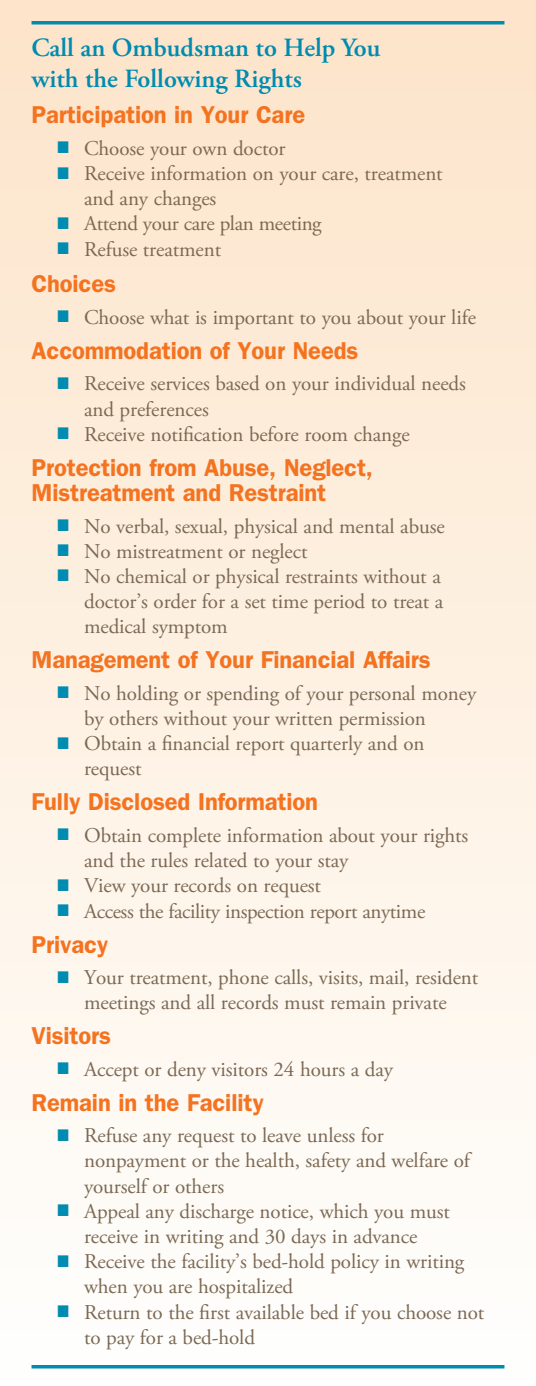
<style>
.page{position:relative;width:536px;height:1386px;background:#fff}
.page>*{position:absolute;margin:0;border:0;box-sizing:border-box;transform-origin:0 0}
.t1{font:600 26.25px "Adobe Garamond Pro";color:#008bb0}
.t2{font:600 24.5px/25.2px "Franklin Gothic";letter-spacing:-.005em;color:#f47321}
.t3{font:21px/25.2px "Adobe Garamond Pro";letter-spacing:-.005em;color:#7c6954}
</style>
<div class="page">
<div style="left:0;top:0;width:536px;height:1386px;background:linear-gradient(to bottom,#fde4ca,#fefefd)"></div>
<svg style="left:32px;top:21px;width:472px;height:4px;background:#1f96b3"></svg>
<hr style="left:32px;top:1365px;width:472px;height:3px;background:#008bb0">
<p class="t1" style="left:32px;top:32px;width:350px">Call an Ombudsman to Help You</p>
<p class="t1" style="left:32px;top:64px;width:272px">with the Following Rights</p>
<p class="t2" style="left:32px;top:102px;width:275px">Participation in Your Care</p>
<p class="t3" style="left:58px;top:136px;width:229px"><sup>■</sup> Choose your own doctor</p>
<p class="t3" style="left:84px;top:162px;width:360px;text-indent:-26px"><sup>■</sup> Receive information on your care, treatment and any changes</p>
<p class="t3" style="left:58px;top:212px;width:265px"><sup>■</sup> Attend your care plan meeting</p>
<p class="t3" style="left:58px;top:237px;width:165px"><sup>■</sup> Refuse treatment</p>
<p class="t2" style="left:32px;top:271px;width:86px">Choices</p>
<p class="t3" style="left:58px;top:305px;width:419px"><sup>■</sup> Choose what is important to you about your life</p>
<p class="t2" style="left:32px;top:338px;width:328px">Accommodation of Your Needs</p>
<p class="t3" style="left:58px;top:372px;width:409px"><sup>■</sup> Receive services based on your individual needs</p>
<p class="t3" style="left:84px;top:397px;width:126px">and preferences</p>
<p class="t3" style="left:58px;top:422px;width:353px"><sup>■</sup> Receive notification before room change</p>
<p class="t2" style="left:32px;top:455px;width:343px">Protection from Abuse, Neglect,<br>Mistreatment and Restraint</p>
<p class="t3" style="left:58px;top:514px;width:388px"><sup>■</sup> No verbal, sexual, physical and mental abuse</p>
<p class="t3" style="left:58px;top:539px;width:251px"><sup>■</sup> No mistreatment or neglect</p>
<p class="t3" style="left:84px;top:564px;width:360px;text-align:justify;text-indent:-26px"><sup>■</sup> No chemical or physical restraints without a doctor’s order for a set time period to treat a medical symptom</p>
<p class="t2" style="left:32px;top:647px;width:400px">Management of Your Financial Affairs</p>
<p class="t3" style="left:58px;top:681px;width:420px"><sup>■</sup> No holding or spending of your personal money</p>
<p class="t3" style="left:84px;top:707px;width:343px">by others without your written permission</p>
<p class="t3" style="left:84px;top:732px;width:342px;text-indent:-26px"><sup>■</sup> Obtain a financial report quarterly and on request</p>
<p class="t2" style="left:32px;top:789px;width:288px">Fully Disclosed Information</p>
<p class="t3" style="left:58px;top:823px;width:412px"><sup>■</sup> Obtain complete information about your rights</p>
<p class="t3" style="left:84px;top:849px;width:266px">and the rules related to your stay</p>
<p class="t3" style="left:58px;top:874px;width:265px"><sup>■</sup> View your records on request</p>
<p class="t3" style="left:58px;top:899px;width:369px"><sup>■</sup> Access the facility inspection report anytime</p>
<p class="t2" style="left:32px;top:932px;width:78px">Privacy</p>
<p class="t3" style="left:58px;top:966px;width:422px"><sup>■</sup> Your treatment, phone calls, visits, mail, resident</p>
<p class="t3" style="left:84px;top:991px;width:364px">meetings and all records must remain private</p>
<p class="t2" style="left:32px;top:1023px;width:81px">Visitors</p>
<p class="t3" style="left:58px;top:1057px;width:336px"><sup>■</sup> Accept or deny visitors 24 hours a day</p>
<p class="t2" style="left:32px;top:1090px;width:234px">Remain in the Facility</p>
<p class="t3" style="left:58px;top:1124px;width:327px"><sup>■</sup> Refuse any request to leave unless for</p>
<p class="t3" style="left:84px;top:1149px;width:387px">nonpayment or the health, safety and welfare of yourself or others</p>
<p class="t3" style="left:58px;top:1199px;width:393px"><sup>■</sup> Appeal any discharge notice, which you must</p>
<p class="t3" style="left:84px;top:1225px;width:335px">receive in writing and 30 days in advance</p>
<p class="t3" style="left:84px;top:1250px;width:381px;text-indent:-26px"><sup>■</sup> Receive the facility’s bed-hold policy in writing when you are hospitalized</p>
<p class="t3" style="left:84px;top:1300px;width:401px;text-indent:-26px"><sup>■</sup> Return to the first available bed if you choose not to pay for a bed-hold</p>
</div>
